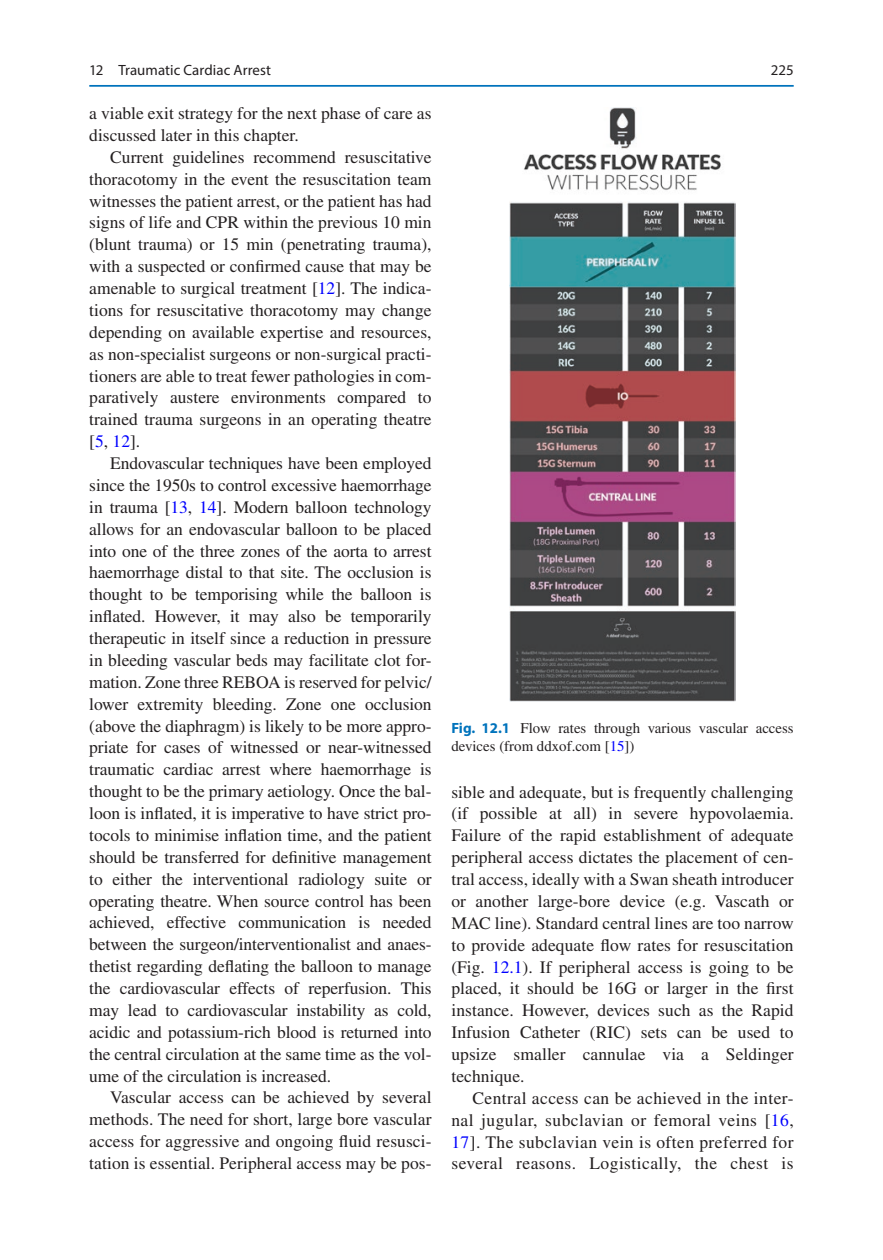
<style>
.page{position:relative;width:883px;height:1260px;background:#fff}
.page>*{position:absolute;margin:0;border:0;box-sizing:border-box;transform-origin:0 0}
.t1{font:17.5px/21.9px "Times LT Std";color:#231f20;text-align:justify}
.t2{font:14.88px/17.5px "Times LT Std";color:#231f20}
.t3{font:14.88px "Myriad Pro Regular 3";letter-spacing:.005em;color:#231f20}
.t4{font:14.88px "Myriad Pro";color:#231f20}
.s1{color:#00f}
.s2{font-family:"Myriad Pro";font-weight:700;color:#0073bc}
</style>
<div class="page">
<img style="left:509px;top:107px;width:227px;height:595px">
<hr style="left:89px;top:85px;width:705px;height:2px;background:#0073bc">
<p class="t3" style="left:89px;top:61px;width:183px">12 Traumatic Cardiac Arrest</p>
<p class="t1" style="left:89px;top:102px;width:344px">a viable exit strategy for the next phase of care as discussed later in this chapter.</p>
<p class="t1" style="left:89px;top:146px;width:344px;text-indent:21px">Current guidelines recommend resuscitative thoracotomy in the event the resuscitation team witnesses the patient arrest, or the patient has had signs of life and CPR within the previous 10 min (blunt trauma) or 15 min (penetrating trauma), with a suspected or confirmed cause that may be amenable to surgical treatment [<span class="s1">12</span>]. The indica&shy;tions for resuscitative thoracotomy may change depending on available expertise and resources, as non-specialist surgeons or non-surgical practi&shy;tioners are able to treat fewer pathologies in com&shy;paratively austere environments compared to trained trauma surgeons in an operating theatre [<span class="s1">5</span>, <span class="s1">12</span>].</p>
<p class="t1" style="left:89px;top:452px;width:344px;text-indent:21px">Endovascular techniques have been employed since the 1950s to control excessive haemorrhage in trauma [<span class="s1">13</span>, <span class="s1">14</span>]. Modern balloon technology allows for an endovascular balloon to be placed into one of the three zones of the aorta to arrest haemorrhage distal to that site. The occlusion is thought to be temporising while the balloon is inflated. However, it may also be temporarily therapeutic in itself since a reduction in pressure in bleeding vascular beds may facilitate clot for&shy;mation. Zone three REBOA is reserved for pelvic/ lower extremity bleeding. Zone one occlusion (above the diaphragm) is likely to be more appro&shy;priate for cases of witnessed or near-witnessed traumatic cardiac arrest where haemorrhage is thought to be the primary aetiology. Once the bal&shy;loon is inflated, it is imperative to have strict pro&shy;tocols to minimise inflation time, and the patient should be transferred for definitive management to either the interventional radiology suite or operating theatre. When source control has been achieved, effective communication is needed between the surgeon/interventionalist and anaes&shy;thetist regarding deflating the balloon to manage the cardiovascular effects of reperfusion. This may lead to cardiovascular instability as cold, acidic and potassium-rich blood is returned into the central circulation at the same time as the vol&shy;ume of the circulation is increased.</p>
<p class="t1" style="left:89px;top:1087px;width:344px;text-indent:21px">Vascular access can be achieved by several methods. The need for short, large bore vascular access for aggressive and ongoing fluid resusci&shy;tation is essential. Peripheral access may be pos-</p>
<p class="t4" style="left:771px;top:61px;width:24px">225</p>
<p class="t2" style="left:451px;top:719px;width:344px"><span class="s2">Fig. 12.1</span> Flow rates through various vascular access devices (from ddxof.com [<span class="s1">15</span>])</p>
<p class="t1" style="left:451px;top:781px;width:344px">sible and adequate, but is frequently challenging (if possible at all) in severe hypovolaemia.<br>Failure of the rapid establishment of adequate peripheral access dictates the placement of cen&shy;tral access, ideally with a Swan sheath introducer or another large-bore device (e.g. Vascath or MAC line). Standard central lines are too narrow to provide adequate flow rates for resuscitation (Fig. <span class="s1">12.1</span>). If peripheral access is going to be placed, it should be 16G or larger in the first instance. However, devices such as the Rapid Infusion Catheter (RIC) sets can be used to upsize smaller cannulae via a Seldinger technique.</p>
<p class="t1" style="left:451px;top:1087px;width:344px;text-indent:21px">Central access can be achieved in the inter&shy;nal jugular, subclavian or femoral veins [<span class="s1">16</span>, <span class="s1">17</span>]. The subclavian vein is often preferred for several reasons. Logistically, the chest is</p>
</div>
